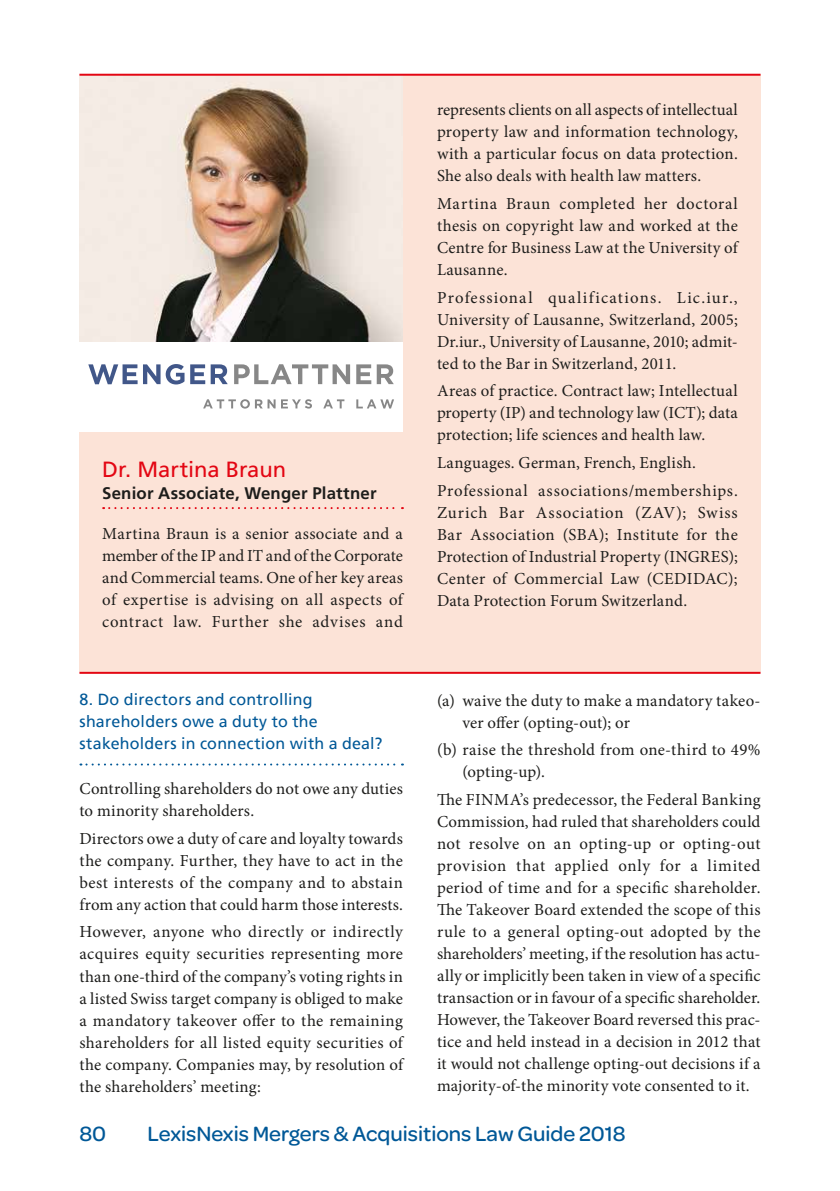
<style>
.page{position:relative;width:840px;height:1191px;background:#fff}
.page>*{position:absolute;margin:0;border:0;box-sizing:border-box;transform-origin:0 0}
.t1{font:500 22px "Omnes";color:#005897}
.t2{font:22px "Frutiger LT Com";letter-spacing:-.005em;color:#e30613}
.t3{font:16.8px/22px "Minion Pro";letter-spacing:.01em;color:#1d1d1b;text-align:justify}
.t4{font:16.8px/27.6px "Minion Pro";letter-spacing:.035em;color:#1d1d1b}
.t5{font:700 16.8px "Frutiger LT Com";letter-spacing:.01em;color:#1d1d1b}
.t6{font:16px/22px "Frutiger";letter-spacing:.015em;color:#005897}
</style>
<div class="page">
<svg style="left:80px;top:763px;width:323px;height:2px"></svg>
<div style="left:79px;top:75px;width:681px;height:597px;background:#fce3d7"></div>
<div style="left:79px;top:341px;width:324px;height:91px;background:#fff"></div>
<svg style="left:88px;top:364px;width:49px;height:20px"></svg>
<svg style="left:143px;top:364px;width:17px;height:20px"></svg>
<svg style="left:166px;top:364px;width:18px;height:20px"></svg>
<svg style="left:190px;top:364px;width:37px;height:20px"></svg>
<svg style="left:234px;top:364px;width:116px;height:20px"></svg>
<svg style="left:356px;top:364px;width:37px;height:20px"></svg>
<svg style="left:203px;top:399px;width:72px;height:9px"></svg>
<svg style="left:281px;top:399px;width:31px;height:9px"></svg>
<svg style="left:323px;top:399px;width:21px;height:9px"></svg>
<svg style="left:356px;top:399px;width:38px;height:9px"></svg>
<img style="left:79px;top:76px;width:324px;height:265px">
<svg style="left:103px;top:507px;width:300px;height:2px"></svg>
<hr style="left:79px;top:74px;width:681px;height:2px;background:#e30613">
<hr style="left:79px;top:672px;width:681px;height:2px;background:#e30613">
<h1 class="t2" style="left:102px;top:456px;width:185px">Dr. Martina Braun</h1>
<p class="t5" style="left:102px;top:483px;width:276px">Senior Associate, Wenger Plattner</p>
<p class="t3" style="left:102px;top:523px;width:302px">Martina Braun is a senior associate and a member of the IP and IT and of the Corporate and Commercial teams. One of her key areas of expertise is advising on all aspects of contract law. Further she advises and</p>
<p class="t6" style="left:79px;top:689px;width:304px">8. Do directors and controlling shareholders owe a duty to the stakeholders in connection with a deal?</p>
<p class="t3" style="left:79px;top:777px;width:325px">Controlling shareholders do not owe any duties to minority shareholders.</p>
<p class="t3" style="left:79px;top:827px;width:325px">Directors owe a duty of care and loyalty towards the company. Further, they have to act in the best interests of the company and to abstain from any action that could harm those interests.</p>
<p class="t3" style="left:79px;top:921px;width:325px">However, anyone who directly or indirectly acquires equity securities representing more than one-third of the company’s voting rights in a listed Swiss target company is obliged to make a mandatory takeover offer to the remaining shareholders for all listed equity securities of the company. Companies may, by resolution of the shareholders’ meeting:</p>
<p class="t3" style="left:437px;top:99px;width:302px">represents clients on all aspects of intellectual property law and information technology, with a particular focus on data protection.<br>She also deals with health law matters.</p>
<p class="t3" style="left:437px;top:193px;width:302px">Martina Braun completed her doctoral thesis on copyright law and worked at the Centre for Business Law at the University of Lausanne.</p>
<p class="t3" style="left:437px;top:286px;width:302px">Professional qualifications. Lic.iur., University of Lausanne, Switzerland, 2005; Dr.iur., University of Lausanne, 2010; admit&shy;ted to the Bar in Switzerland, 2011.</p>
<p class="t3" style="left:437px;top:380px;width:302px">Areas of practice. Contract law; Intellectual property (IP) and technology law (ICT); data protection; life sciences and health law.</p>
<p class="t4" style="left:437px;top:449px;width:302px">Languages. German, French, English.<br>Professional associations/memberships.</p>
<p class="t3" style="left:437px;top:501px;width:302px">Zurich Bar Association (ZAV); Swiss Bar Association (SBA); Institute for the Protection of Industrial Property (INGRES); Center of Commercial Law (CEDIDAC); Data Protection Forum Switzerland.</p>
<p class="t3" style="left:462px;top:689px;width:299px;text-indent:-26px">(a) waive the duty to make a mandatory takeo&shy;ver offer (opting-out); or</p>
<p class="t3" style="left:462px;top:739px;width:299px;text-indent:-26px">(b) raise the threshold from one-third to 49% (opting-up).</p>
<p class="t3" style="left:437px;top:788px;width:325px">The FINMA’s predecessor, the Federal Banking Commission, had ruled that shareholders could not resolve on an opting-up or opting-out provision that applied only for a limited period of time and for a specific shareholder.<br>The Takeover Board extended the scope of this rule to a general opting-out adopted by the shareholders’ meeting, if the resolution has actu&shy;ally or implicitly been taken in view of a specific transaction or in favour of a specific shareholder.<br>However, the Takeover Board reversed this prac&shy;tice and held instead in a decision in 2012 that it would not challenge opting-out decisions if a majority-of-the minority vote consented to it.</p>
<h1 class="t1" style="left:79px;top:1118px;width:28px">80</h1>
<h1 class="t1" style="left:147px;top:1118px;width:479px">LexisNexis Mergers &amp; Acquisitions Law Guide 2018</h1>
</div>
